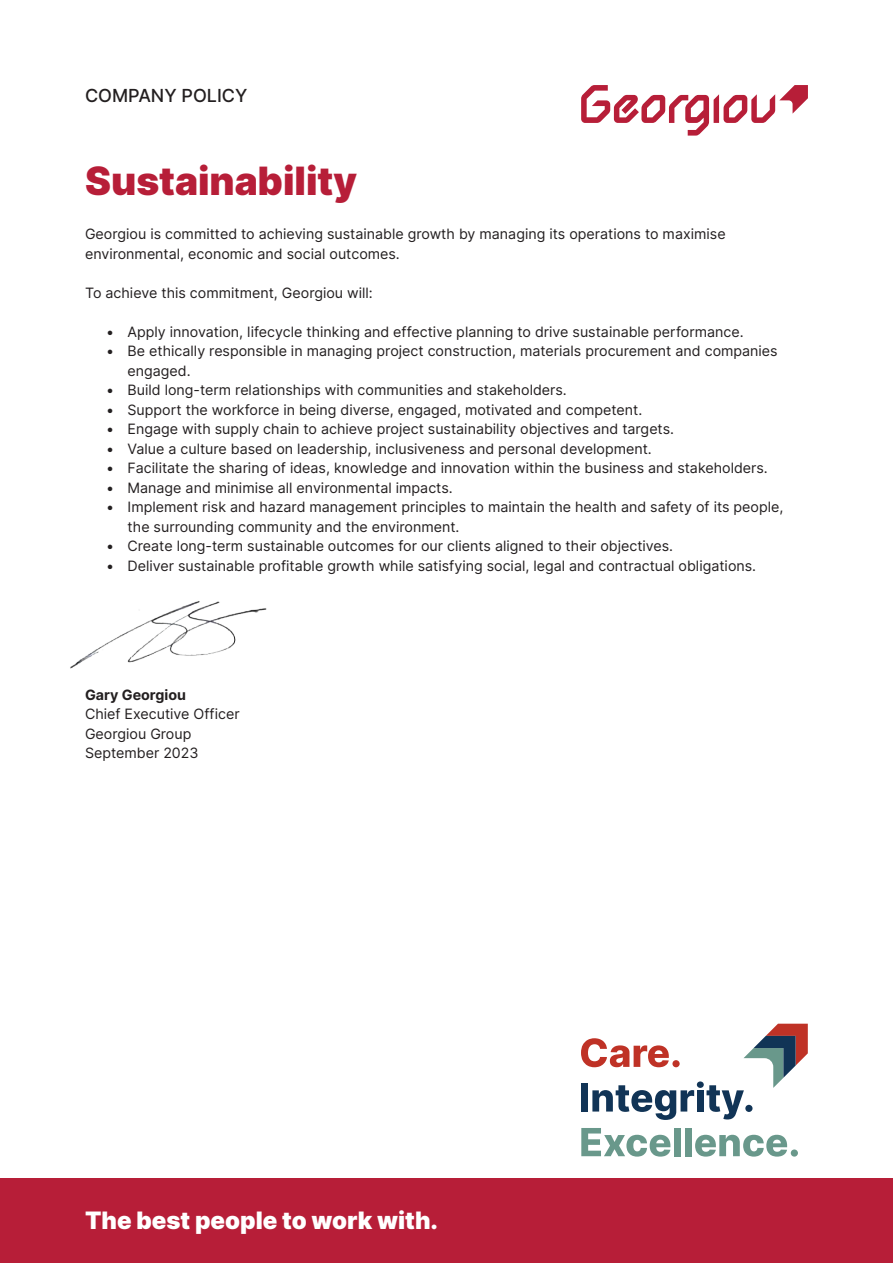
<style>
.page{position:relative;width:893px;height:1263px;background:#fff}
.page>*{position:absolute;margin:0;border:0;box-sizing:border-box;transform-origin:0 0}
.t1{font:900 39px "Inter";color:#b71e38}
.t2{font:900 24px "Inter";color:#fff}
.t3{font:500 18px "Inter";color:#231f20}
.t4{font:14.25px/19.5px "Inter";color:#231f20}
.t5{font:700 14.25px "Inter";color:#231f20}
</style>
<div class="page">
<svg style="left:581px;top:1128px;width:89px;height:28px"></svg>
<div style="left:674px;top:1128px;width:7px;height:28px;background:#69988b"></div>
<div style="left:685px;top:1128px;width:7px;height:28px;background:#69988b"></div>
<svg style="left:695px;top:1135px;width:103px;height:21px"></svg>
<svg style="left:581px;top:1024px;width:227px;height:96px"></svg>
<svg style="left:581px;top:85px;width:227px;height:51px"></svg>
<div style="left:0;top:1179px;width:893px;height:84px;background:#b71e38"></div>
<img style="left:70px;top:601px;width:197px;height:67px">
<p class="t3" style="left:85px;top:83px;width:164px">COMPANY POLICY</p>
<p class="t1" style="left:85px;top:152px;width:273px">Sustainability</p>
<p class="t4" style="left:85px;top:224px;width:642px">Georgiou is committed to achieving sustainable growth by managing its operations to maximise environmental, economic and social outcomes.</p>
<p class="t4" style="left:85px;top:282px;width:289px">To achieve this commitment, Georgiou will:</p>
<p class="t4" style="left:106px;top:321px;width:639px">• Apply innovation, lifecycle thinking and effective planning to drive sustainable performance.</p>
<p class="t4" style="left:128px;top:341px;width:652px;text-indent:-21px">• Be ethically responsible in managing project construction, materials procurement and companies engaged.</p>
<p class="t4" style="left:106px;top:380px;width:462px">• Build long-term relationships with communities and stakeholders.</p>
<p class="t4" style="left:106px;top:399px;width:538px">• Support the workforce in being diverse, engaged, motivated and competent.</p>
<p class="t4" style="left:106px;top:419px;width:569px">• Engage with supply chain to achieve project sustainability objectives and targets.</p>
<p class="t4" style="left:106px;top:438px;width:547px">• Value a culture based on leadership, inclusiveness and personal development.</p>
<p class="t4" style="left:106px;top:458px;width:663px">• Facilitate the sharing of ideas, knowledge and innovation within the business and stakeholders.</p>
<p class="t4" style="left:106px;top:477px;width:348px">• Manage and minimise all environmental impacts.</p>
<p class="t4" style="left:128px;top:497px;width:657px;text-indent:-21px">• Implement risk and hazard management principles to maintain the health and safety of its people, the surrounding community and the environment.</p>
<p class="t4" style="left:106px;top:536px;width:568px">• Create long-term sustainable outcomes for our clients aligned to their objectives.</p>
<p class="t4" style="left:106px;top:555px;width:651px">• Deliver sustainable profitable growth while satisfying social, legal and contractual obligations.</p>
<p class="t5" style="left:85px;top:684px;width:102px">Gary Georgiou</p>
<p class="t4" style="left:85px;top:704px;width:156px">Chief Executive Officer</p>
<p class="t4" style="left:85px;top:723px;width:108px">Georgiou Group</p>
<p class="t4" style="left:85px;top:743px;width:115px">September 2023</p>
<p class="t2" style="left:85px;top:1203px;width:355px">The best people to work with.</p>
</div>
